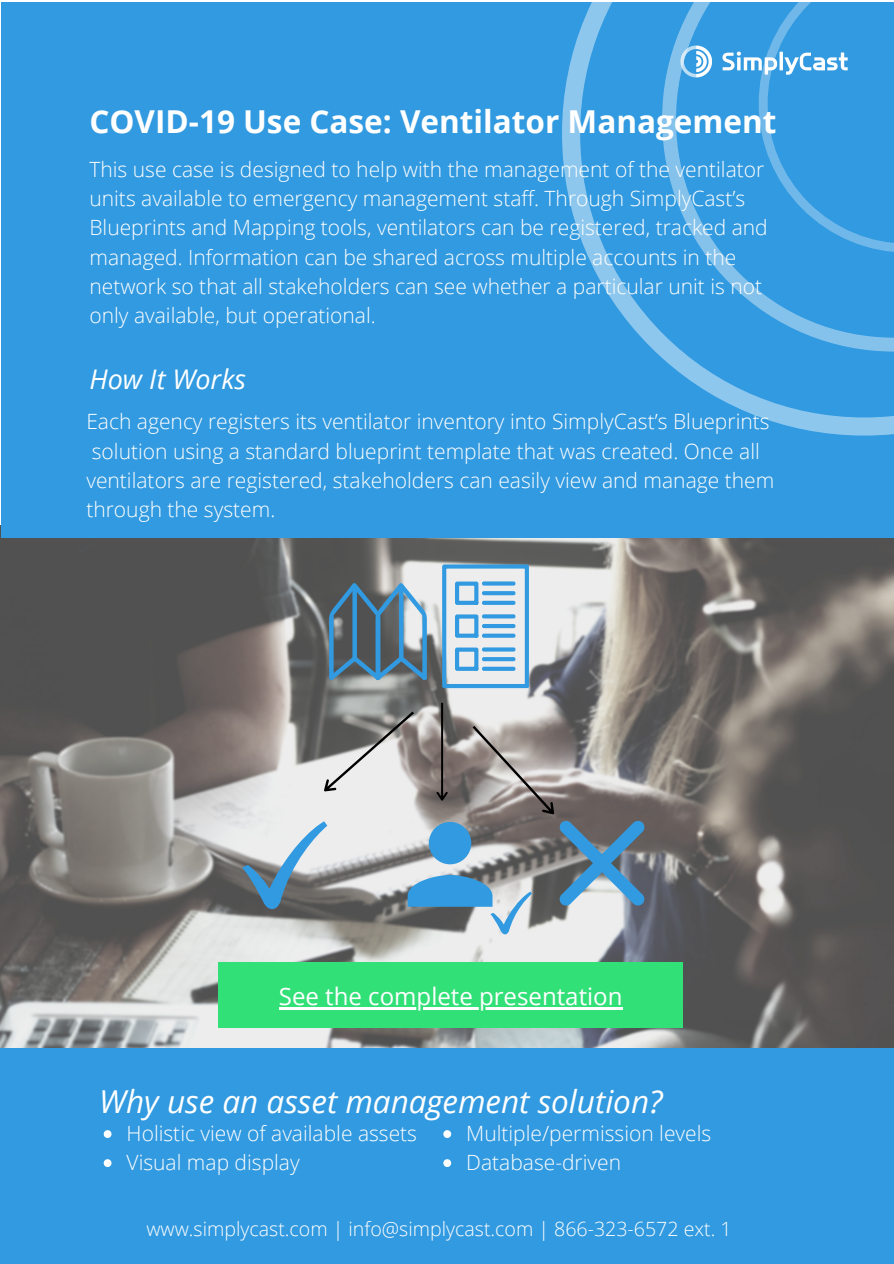
<style>
.page{position:relative;width:894px;height:1264px;background:#fff}
.page>*{position:absolute;margin:0;border:0;box-sizing:border-box;transform-origin:0 0}
.t1{font:700 31.5px "Open Sans";color:#fff}
.t2{font:italic 31.5px "Open Sans";color:#fff}
.t3{font:italic 27px "Open Sans";color:#fff}
.t4{font:24px "Open Sans";color:#fff}
.t5{font:300 21px/29.2px "Open Sans";color:#fff}
.t6{font:300 19.65px "Open Sans";color:#fff}
</style>
<div class="page">
<img style="left:0;top:526px;width:893px;height:522px">
<div style="left:1px;top:2px;width:892px;height:535px;background:#329ae0"></div>
<div style="left:0;top:1048px;width:893px;height:215px;background:#329ae0"></div>
<svg style="left:562px;top:2px;width:331px;height:433px"></svg>
<svg style="left:758px;top:2px;width:135px;height:250px"></svg>
<img style="left:663px;top:24px;width:200px;height:75px">
<svg style="left:329px;top:583px;width:98px;height:97px;background:#638093"></svg>
<svg style="left:442px;top:564px;width:86px;height:124px;background:#acd0e7"></svg>
<svg style="left:242px;top:702px;width:402px;height:232px;background:#9ca2a7"></svg>
<div style="left:218px;top:962px;width:465px;height:66px;background:#32e078"></div>
<svg style="left:104px;top:1130px;width:7px;height:7px"></svg>
<svg style="left:104px;top:1159px;width:7px;height:7px"></svg>
<svg style="left:443px;top:1130px;width:8px;height:7px"></svg>
<svg style="left:443px;top:1159px;width:8px;height:7px"></svg>
<hr style="left:279px;top:1006px;width:343px;height:3px;background:#fff">
<h1 class="t1" style="left:89px;top:100px;width:688px">COVID-19 Use Case: Ventilator Management</h1>
<p class="t5" style="left:89px;top:154px;width:679px">This use case is designed to help with the management of the ventilator units available to emergency management staff. Through SimplyCast’s Blueprints and Mapping tools, ventilators can be registered, tracked and managed. Information can be shared across multiple accounts in the network so that all stakeholders can see whether a particular unit is not only available, but operational.</p>
<p class="t3" style="left:89px;top:360px;width:158px">How It Works</p>
<p class="t5" style="left:86px;top:406px;width:689px">Each agency registers its ventilator inventory into SimplyCast’s Blueprints solution using a standard blueprint template that was created. Once all ventilators are registered, stakeholders can easily view and manage them through the system.</p>
<p class="t4" style="left:279px;top:979px;width:345px">See the complete presentation</p>
<h1 class="t2" style="left:99px;top:1079px;width:564px">Why use an asset management solution?</h1>
<p class="t5" style="left:126px;top:1118px;width:292px">Holistic view of available assets<br>Visual map display</p>
<p class="t5" style="left:466px;top:1118px;width:246px">Multiple/permission levels<br>Database-driven</p>
<p class="t6" style="left:146px;top:1215px;width:586px">www.simplycast.com | info@simplycast.com | 866-323-6572 ext. 1</p>
</div>
